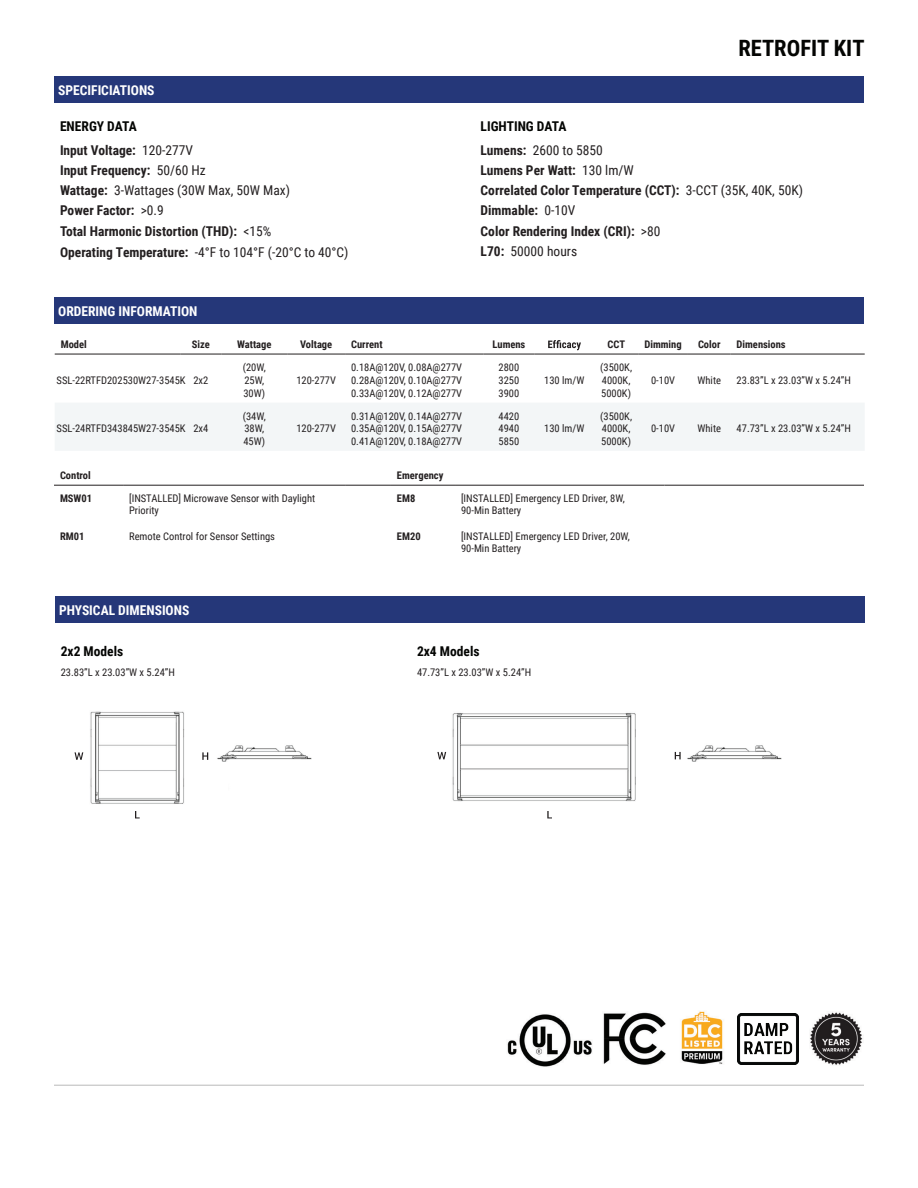
<style>
.page{position:relative;width:918px;height:1188px;background:#fff}
.page>*{position:absolute;margin:0;border:0;box-sizing:border-box;transform-origin:0 0}
.t1{font:700 22.5px "Roboto Condensed";color:#040503}
.t2{font:700 13.5px/20.2px "Roboto Condensed";color:#231f20}
.t3{font:700 13.5px "Roboto Condensed";color:#fff}
.t4{font:700 13.5px/23.5px "Roboto Condensed";color:#040503}
.t5{font:10.5px/12.6px "Roboto Condensed";color:#231f20}
.t6{font:700 10.5px "Roboto Condensed";color:#231f20}
.s1{color:#040503}
.s2{font-weight:400}
.s3{color:#231f20}
.s4{font-weight:400;color:#231f20}
</style>
<div class="page">
<hr style="left:54px;top:1085px;width:810px;height:1px;background:#b9b9b9">
<hr style="left:54px;top:485px;width:69px;height:1px;background:#231f20">
<hr style="left:123px;top:485px;width:222px;height:1px;background:#231f20">
<hr style="left:345px;top:485px;width:46px;height:1px;background:#231f20">
<hr style="left:391px;top:485px;width:64px;height:1px;background:#231f20">
<hr style="left:455px;top:485px;width:210px;height:1px;background:#231f20">
<hr style="left:665px;top:485px;width:199px;height:1px;background:#231f20">
<img style="left:810px;top:1012px;width:53px;height:53px">
<svg style="left:55px;top:340px;width:810px;height:110px"></svg>
<div style="left:54px;top:76px;width:810px;height:27px;background:#253779"></div>
<div style="left:54px;top:297px;width:810px;height:27px;background:#253779"></div>
<div style="left:55px;top:596px;width:810px;height:27px;background:#253779"></div>
<img style="left:603px;top:1012px;width:63px;height:53px">
<img style="left:738px;top:1013px;width:60px;height:51px">
<img style="left:90px;top:711px;width:119px;height:93px">
<img style="left:217px;top:745px;width:95px;height:17px">
<img style="left:452px;top:713px;width:184px;height:89px">
<img style="left:687px;top:745px;width:95px;height:17px">
<svg style="left:547px;top:811px;width:5px;height:7px"></svg>
<svg style="left:75px;top:752px;width:8px;height:8px"></svg>
<svg style="left:202px;top:752px;width:6px;height:8px"></svg>
<svg style="left:135px;top:811px;width:5px;height:7px"></svg>
<svg style="left:437px;top:752px;width:9px;height:7px"></svg>
<svg style="left:675px;top:752px;width:6px;height:7px"></svg>
<img style="left:507px;top:1014px;width:85px;height:53px">
<img style="left:681px;top:1011px;width:42px;height:53px">
<p class="t3" style="left:58px;top:81px;width:98px">SPECIFICIATIONS</p>
<p class="t2" style="left:60px;top:114px;width:135px;line-height:23.5px"><span class="s1">ENERGY DATA<br></span>Input Voltage: <span class="s2">120-277V</span></p>
<p class="t2" style="left:60px;top:159px;width:290px">Input Frequency: <span class="s2">50/60 Hz<br></span>Wattage: <span class="s2">3-Wattages (30W Max, 50W Max)<br></span>Power Factor: <span class="s2">&gt;0.9<br></span>Total Harmonic Distortion (THD): <span class="s2">&lt;15%<br></span>Operating Temperature: <span class="s2">-4°F to 104°F (-20°C to 40°C)</span></p>
<p class="t3" style="left:58px;top:302px;width:141px">ORDERING INFORMATION</p>
<h1 class="t1" style="left:738px;top:32px;width:128px">RETROFIT KIT</h1>
<p class="t4" style="left:481px;top:114px;width:124px">LIGHTING DATA<br><span class="s3">Lumens:</span> <span class="s4">2600 to 5850</span></p>
<p class="t2" style="left:481px;top:159px;width:324px">Lumens Per Watt: <span class="s2">130 lm/W<br></span>Correlated Color Temperature (CCT): <span class="s2">3-CCT (35K, 40K, 50K)<br></span>Dimmable: <span class="s2">0-10V<br></span>Color Rendering Index (CRI): <span class="s2">&gt;80<br></span>L70: <span class="s2">50000 hours</span></p>
<p class="t6" style="left:61px;top:337px;width:28px">Model</p>
<p class="t6" style="left:192px;top:337px;width:20px">Size</p>
<p class="t6" style="left:237px;top:337px;width:36px">Wattage</p>
<p class="t6" style="left:300px;top:337px;width:34px">Voltage</p>
<p class="t6" style="left:351px;top:337px;width:33px">Current</p>
<p class="t6" style="left:493px;top:337px;width:34px">Lumens</p>
<p class="t6" style="left:608px;top:337px;width:19px">CCT</p>
<p class="t6" style="left:644px;top:337px;width:39px">Dimming</p>
<p class="t6" style="left:698px;top:337px;width:24px">Color</p>
<p class="t6" style="left:737px;top:337px;width:51px">Dimensions</p>
<p class="t5" style="left:57px;top:374px;width:153px">SSL-22RTFD202530W27-3545K 2x2</p>
<p class="t5" style="left:243px;top:361px;width:25px">(20W,<br>25W,<br>30W)</p>
<p class="t5" style="left:600px;top:361px;width:33px">(3500K,<br>4000K,<br>5000K)</p>
<p class="t5" style="left:351px;top:361px;width:113px;text-align:justify">0.18A@120V, 0.08A@277V 0.28A@120V, 0.10A@277V 0.33A@120V, 0.12A@277V</p>
<p class="t5" style="left:499px;top:361px;width:22px;text-align:justify">2800<br>3250<br>3900</p>
<p class="t5" style="left:544px;top:374px;width:42px">130 lm/W</p>
<p class="t5" style="left:651px;top:374px;width:26px">0-10V</p>
<p class="t5" style="left:698px;top:374px;width:25px">White</p>
<p class="t5" style="left:737px;top:374px;width:116px">23.83”L x 23.03”W x 5.24”H</p>
<p class="t5" style="left:296px;top:374px;width:41px">120-277V</p>
<p class="t5" style="left:57px;top:422px;width:153px">SSL-24RTFD343845W27-3545K 2x4</p>
<p class="t5" style="left:243px;top:409px;width:25px">(34W,<br>38W,<br>45W)</p>
<p class="t5" style="left:296px;top:422px;width:41px">120-277V</p>
<p class="t5" style="left:351px;top:409px;width:113px;text-align:justify">0.31A@120V, 0.14A@277V 0.35A@120V, 0.15A@277V 0.41A@120V, 0.18A@277V</p>
<p class="t5" style="left:499px;top:409px;width:22px;text-align:justify">4420<br>4940<br>5850</p>
<p class="t5" style="left:544px;top:422px;width:42px">130 lm/W</p>
<p class="t5" style="left:600px;top:409px;width:33px">(3500K,<br>4000K,<br>5000K)</p>
<p class="t6" style="left:60px;top:468px;width:32px">Control</p>
<p class="t6" style="left:397px;top:468px;width:48px">Emergency</p>
<p class="t6" style="left:60px;top:491px;width:34px">MSW01</p>
<p class="t6" style="left:60px;top:529px;width:26px">RM01</p>
<p class="t5" style="left:129px;top:491px;width:188px">[INSTALLED] Microwave Sensor with Daylight<br>Priority</p>
<p class="t5" style="left:129px;top:529px;width:147px">Remote Control for Sensor Settings</p>
<p class="t6" style="left:397px;top:491px;width:20px">EM8</p>
<p class="t6" style="left:397px;top:529px;width:25px">EM20</p>
<p class="t5" style="left:461px;top:491px;width:165px">[INSTALLED] Emergency LED Driver, 8W,<br>90-Min Battery</p>
<p class="t5" style="left:461px;top:529px;width:170px">[INSTALLED] Emergency LED Driver, 20W,<br>90-Min Battery</p>
<p class="t5" style="left:651px;top:422px;width:26px">0-10V</p>
<p class="t5" style="left:698px;top:422px;width:25px">White</p>
<p class="t5" style="left:737px;top:422px;width:116px">47.73”L x 23.03”W x 5.24”H</p>
<p class="t3" style="left:59px;top:601px;width:132px">PHYSICAL DIMENSIONS</p>
<p class="t4" style="left:61px;top:639px;width:64px">2x2 Models</p>
<p class="t5" style="left:61px;top:666px;width:116px">23.83”L x 23.03”W x 5.24”H</p>
<p class="t4" style="left:417px;top:639px;width:64px">2x4 Models</p>
<p class="t5" style="left:417px;top:666px;width:116px">47.73”L x 23.03”W x 5.24”H</p>
</div>
